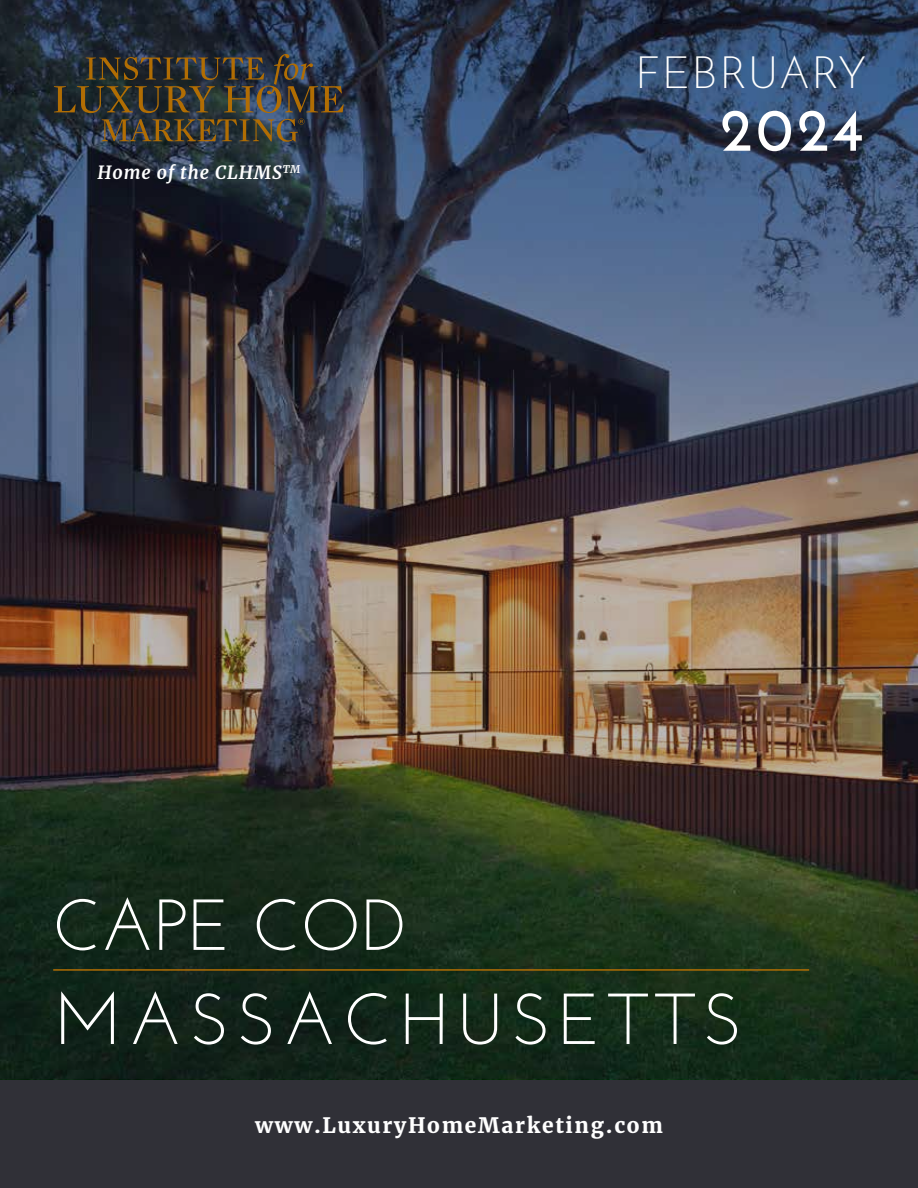
<style>
.page{position:relative;width:918px;height:1188px;background:#fff}
.page>*{position:absolute;margin:0;border:0;box-sizing:border-box;transform-origin:0 0}
.t1{font:72px/94.1px "Josefin Sans";letter-spacing:.1em;color:#fff}
.t2{font:600 60px "Josefin Sans";color:#fff}
.t3{font:300 45px "Josefin Sans";letter-spacing:.05em;color:#fff}
.t4{font:700 21px "Merriweather";letter-spacing:.08em;color:#fff}
.t5{font:italic 700 18px "Merriweather";letter-spacing:.05em;color:#fff}
</style>
<div class="page">
<img style="left:0;top:0;width:918px;height:1079px">
<div style="left:0;top:1080px;width:918px;height:108px;background:#303037"></div>
<hr style="left:53px;top:969px;width:756px;height:2px;background:#b16d03">
<svg style="left:54px;top:54px;width:290px;height:88px;background:#3e3b34"></svg>
<h3 class="t3" style="left:635px;top:45px;width:232px">FEBRUARY</h3>
<p class="t5" style="left:98px;top:161px;width:204px">Home of the CLHMS<sup>TM</sup></p>
<h2 class="t2" style="left:720px;top:92px;width:146px">2024</h2>
<h1 class="t1" style="left:52px;top:877px;width:691px">CAPE COD<br>MASSACHUSETTS</h1>
<p class="t4" style="left:255px;top:1112px;width:409px">www.LuxuryHomeMarketing.com</p>
</div>
